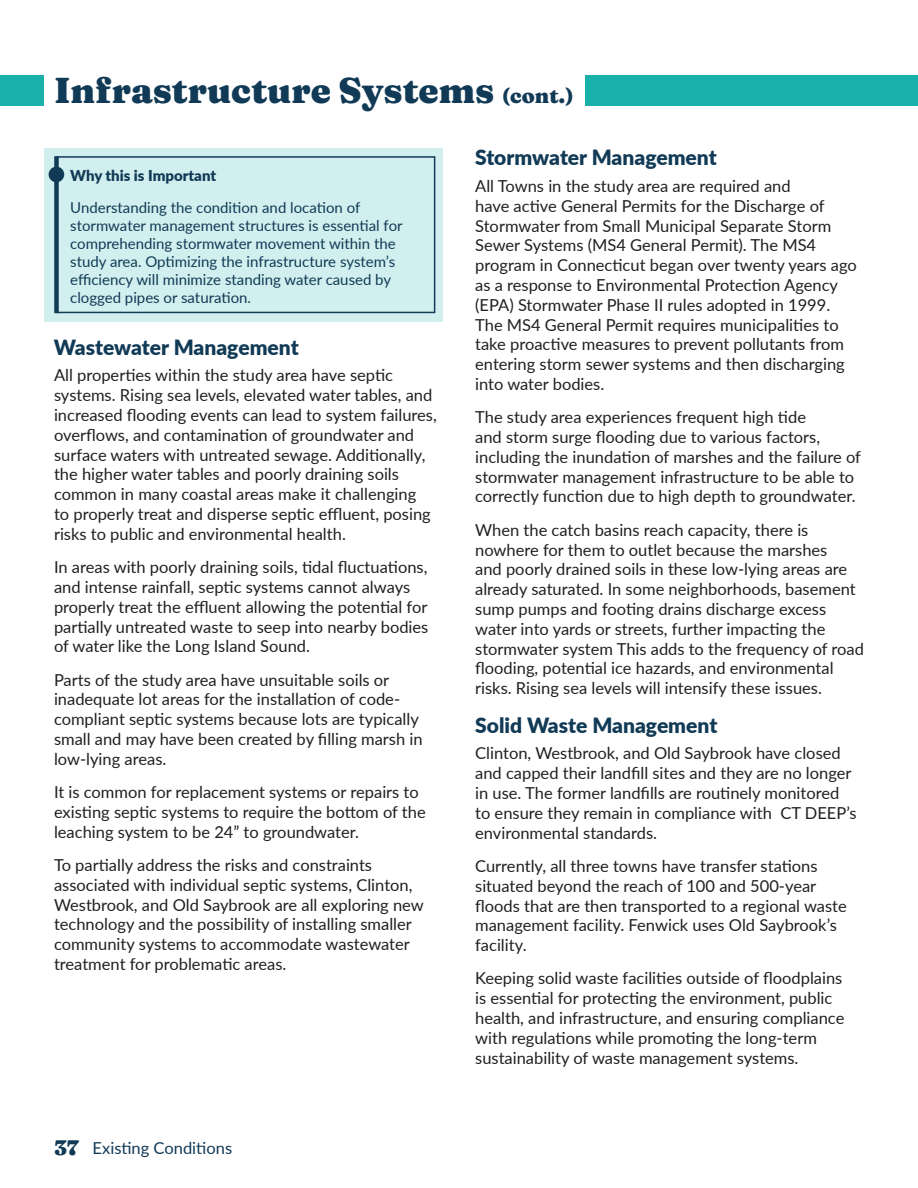
<style>
.page{position:relative;width:918px;height:1188px;background:#fff}
.page>*{position:absolute;margin:0;border:0;box-sizing:border-box;transform-origin:0 0}
.Page_Title{font:900 36px "Fraunces 9 pt";color:#113a56}
.Heading_Blue{font:900 21px "Lato";color:#113a56}
.t1{font:900 21px "Fraunces 9 pt";color:#113a56}
.t2{font:16.5px/19.8px "Lato";color:#231f20}
.t3{font:16.5px "Lato";color:#113a56}
.Sidebar{font:15px/18px "Lato";color:#113a56}
.Sidebar-2{font:900 15px "Lato";color:#113a56}
.s1{font-size:21px}
</style>
<div class="page">
<div style="left:1px;top:75px;width:43px;height:31px;background:#1ab1ab"></div>
<div style="left:585px;top:75px;width:333px;height:31px;background:#1ab1ab"></div>
<div style="left:44px;top:148px;width:399px;height:174px;background:#d1efee"></div>
<div style="left:49px;top:167px;width:15px;height:15px;background:#113a56;border-radius:50%"></div>
<div style="left:54px;top:156px;width:5px;height:157px;background:#113a56"></div>
<div style="left:56px;top:156px;width:379px;height:157px;border:2px solid #113a56"></div>
<p class="Page_Title" style="left:54px;top:62px;width:521px">Infrastructure Systems <span class="s1">(cont.)</span></p>
<p class="Sidebar-2" style="left:70px;top:164px;width:148px">Why this is Important</p>
<p class="Sidebar" style="left:70px;top:198px;width:334px">Understanding the condition and location of stormwater management structures is essential for comprehending stormwater movement within the study area. Optimizing the infrastructure system’s efficiency will minimize standing water caused by clogged pipes or saturation.</p>
<p class="Heading_Blue" style="left:54px;top:331px;width:246px">Wastewater Management</p>
<p class="t2" style="left:54px;top:365px;width:384px">All properties within the study area have septic systems. Rising sea levels, elevated water tables, and increased flooding events can lead to system failures, overflows, and contamination of groundwater and surface waters with untreated sewage. Additionally, the higher water tables and poorly draining soils common in many coastal areas make it challenging<br>to properly treat and disperse septic effluent, posing risks to public and environmental health.</p>
<p class="t2" style="left:54px;top:557px;width:376px">In areas with poorly draining soils, tidal fluctuations, and intense rainfall, septic systems cannot always properly treat the effluent allowing the potential for partially untreated waste to seep into nearby bodies of water like the Long Island Sound.</p>
<p class="t2" style="left:54px;top:669px;width:370px">Parts of the study area have unsuitable soils or inadequate lot areas for the installation of code&shy;compliant septic systems because lots are typically small and may have been created by filling marsh in low-lying areas.</p>
<p class="t2" style="left:54px;top:782px;width:373px">It is common for replacement systems or repairs to existing septic systems to require the bottom of the leaching system to be 24” to groundwater.</p>
<p class="t2" style="left:54px;top:854px;width:371px">To partially address the risks and constraints associated with individual septic systems, Clinton, Westbrook, and Old Saybrook are all exploring new technology and the possibility of installing smaller community systems to accommodate wastewater treatment for problematic areas.</p>
<p class="t1" style="left:54px;top:1131px;width:26px">37</p>
<p class="t3" style="left:93px;top:1136px;width:141px">Existing Conditions</p>
<p class="Heading_Blue" style="left:475px;top:142px;width:243px">Stormwater Management</p>
<p class="t2" style="left:475px;top:175px;width:383px">All Towns in the study area are required and<br>have active General Permits for the Discharge of Stormwater from Small Municipal Separate Storm Sewer Systems (MS4 General Permit). The MS4 program in Connecticut began over twenty years ago as a response to Environmental Protection Agency (EPA) Stormwater Phase II rules adopted in 1999.<br>The MS4 General Permit requires municipalities to take proactive measures to prevent pollutants from entering storm sewer systems and then discharging into water bodies.</p>
<p class="t2" style="left:475px;top:407px;width:387px">The study area experiences frequent high tide<br>and storm surge flooding due to various factors, including the inundation of marshes and the failure of stormwater management infrastructure to be able to correctly function due to high depth to groundwater.</p>
<p class="t2" style="left:475px;top:519px;width:390px">When the catch basins reach capacity, there is nowhere for them to outlet because the marshes<br>and poorly drained soils in these low-lying areas are already saturated. In some neighborhoods, basement sump pumps and footing drains discharge excess water into yards or streets, further impacting the stormwater system This adds to the frequency of road flooding, potential ice hazards, and environmental risks. Rising sea levels will intensify these issues.</p>
<p class="Heading_Blue" style="left:475px;top:709px;width:244px">Solid Waste Management</p>
<p class="t2" style="left:475px;top:743px;width:383px">Clinton, Westbrook, and Old Saybrook have closed and capped their landfill sites and they are no longer in use. The former landfills are routinely monitored to ensure they remain in compliance with CT DEEP’s environmental standards.</p>
<p class="t2" style="left:475px;top:855px;width:373px">Currently, all three towns have transfer stations situated beyond the reach of 100 and 500-year floods that are then transported to a regional waste management facility. Fenwick uses Old Saybrook’s facility.</p>
<p class="t2" style="left:475px;top:968px;width:371px">Keeping solid waste facilities outside of floodplains is essential for protecting the environment, public health, and infrastructure, and ensuring compliance with regulations while promoting the long-term sustainability of waste management systems.</p>
</div>
